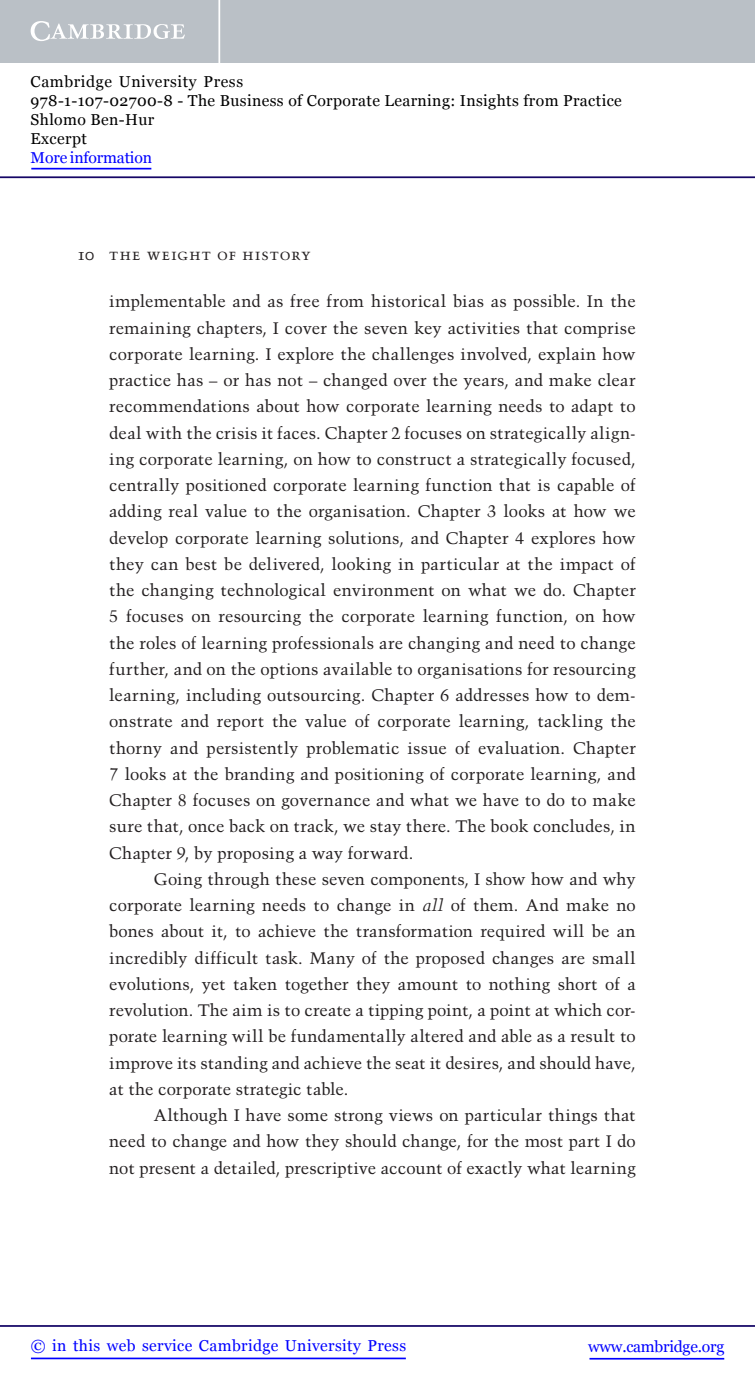
<style>
.page{position:relative;width:755px;height:1385px;background:#fff}
.page>*{position:absolute;margin:0;border:0;box-sizing:border-box;transform-origin:0 0}
.t1{font:16.62px/26.2px "Trump Mediaeval LT Std";letter-spacing:.01em;color:#231f20;text-align:justify}
.t2{font:16.62px "Trump Mediaeval LT Std";letter-spacing:.055em;color:#231f20}
.t3{font:15.75px/18.9px "Georgia";letter-spacing:.025em;color:#000}
.t4{font:15.75px "Georgia";letter-spacing:.025em;color:#00f}
.t5{font:15.75px "Georgia";letter-spacing:-.015em;color:#00f}
.t6{font:15.75px "Georgia";letter-spacing:-.01em;color:#00f}
.s1{font-style:italic}
</style>
<div class="page">
<hr style="left:589px;top:1358px;width:134px;height:1px;background:#00f">
<hr style="left:0;top:1325px;width:754px;height:2px;background:#150666">
<hr style="left:31px;top:1357px;width:374px;height:2px;background:#00f">
<div style="left:0;top:0;width:754px;height:63px;background:#bac0c6"></div>
<svg style="left:31px;top:21px;width:154px;height:20px"></svg>
<hr style="left:218px;top:0;width:2px;height:63px;background:#fff">
<hr style="left:0;top:176px;width:754px;height:2px;background:#150666">
<hr style="left:31px;top:168px;width:120px;height:1px;background:#00f">
<p class="t3" style="left:31px;top:73px;width:592px">Cambridge University Press<br>978-1-107-02700-8 - The Business of Corporate Learning: Insights from Practice Shlomo Ben-Hur<br>Excerpt</p>
<p class="t6" style="left:31px;top:148px;width:123px">More information</p>
<p class="t2" style="left:77px;top:247px;width:235px">10 THE WEIGHT OF HISTORY</p>
<p class="t1" style="left:109px;top:289px;width:527px">implementable and as free from historical bias as possible. In the remaining chapters, I cover the seven key activities that comprise corporate learning. I explore the challenges involved, explain how practice has – or has not – changed over the years, and make clear recommendations about how corporate learning needs to adapt to deal with the crisis it faces. Chapter 2 focuses on strategically align&shy;ing corporate learning, on how to construct a strategically focused, centrally positioned corporate learning function that is capable of adding real value to the organisation. Chapter 3 looks at how we develop corporate learning solutions, and Chapter 4 explores how they can best be delivered, looking in particular at the impact of the changing technological environment on what we do. Chapter 5 focuses on resourcing the corporate learning function, on how the roles of learning professionals are changing and need to change further, and on the options available to organisations for resourcing learning, including outsourcing. Chapter 6 addresses how to dem&shy;onstrate and report the value of corporate learning, tackling the thorny and persistently problematic issue of evaluation. Chapter 7 looks at the branding and positioning of corporate learning, and Chapter 8 focuses on governance and what we have to do to make sure that, once back on track, we stay there. The book concludes, in Chapter 9 , by proposing a way forward.</p>
<p class="t1" style="left:109px;top:867px;width:527px;text-indent:45px">Going through these seven components, I show how and why corporate learning needs to change in <span class="s1">all</span> of them. And make no bones about it, to achieve the transformation required will be an incredibly difficult task. Many of the proposed changes are small evolutions, yet taken together they amount to nothing short of a revolution. The aim is to create a tipping point, a point at which cor&shy;porate learning will be fundamentally altered and able as a result to improve its standing and achieve the seat it desires, and should have, at the corporate strategic table.</p>
<p class="t1" style="left:109px;top:1103px;width:527px;text-indent:45px">Although I have some strong views on particular things that need to change and how they should change, for the most part I do not present a detailed, prescriptive account of exactly what learning</p>
<p class="t4" style="left:31px;top:1336px;width:376px">© in this web service Cambridge University Press</p>
<p class="t5" style="left:587px;top:1336px;width:137px">www.cambridge.org</p>
</div>
